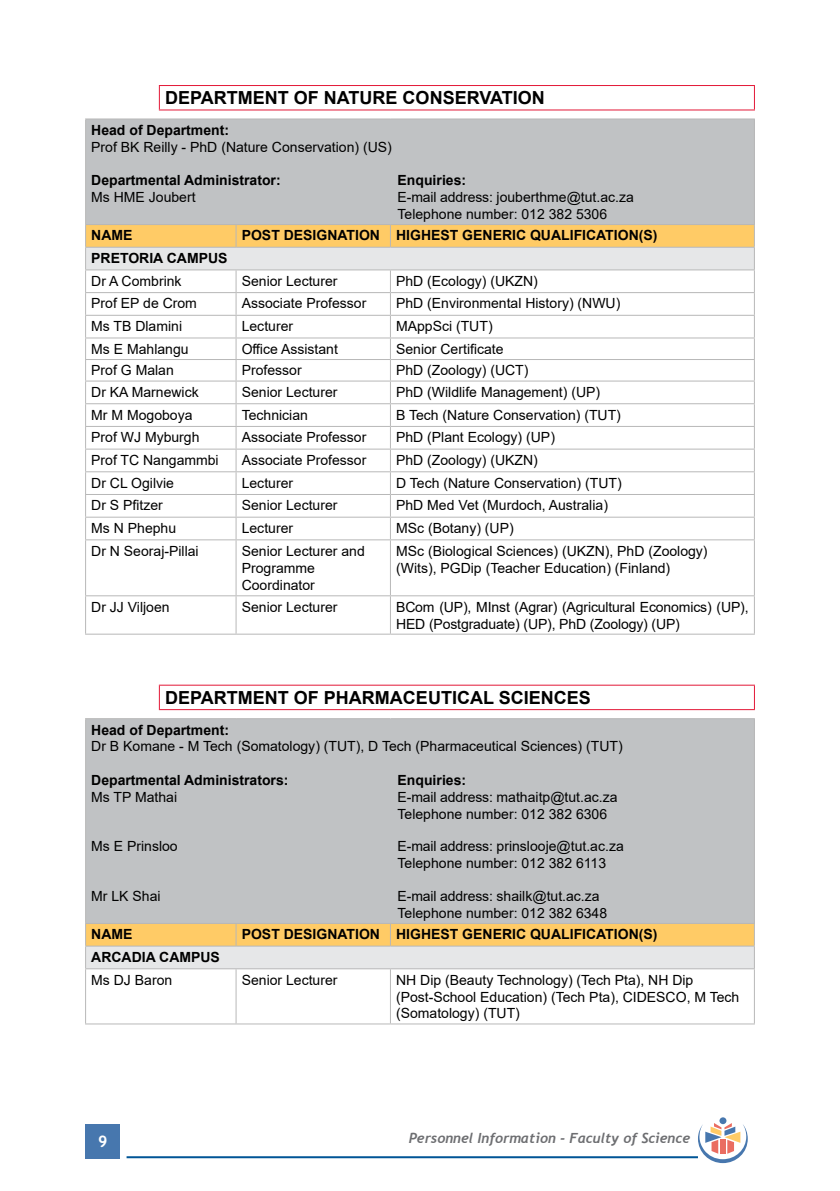
<style>
.page{position:relative;width:840px;height:1191px;background:#fff}
.page>*{position:absolute;margin:0;border:0;box-sizing:border-box;transform-origin:0 0}
.t1{font:700 18px "Arial";color:#000}
.t2{font:700 16px "Trebuchet MS";color:#fff}
.t3{font:14px/16.8px "Arial";color:#000}
.t4{font:700 14px "Arial";color:#000}
.t5{font:italic 700 14px "Trebuchet";color:#6d6e71}
</style>
<div class="page">
<div style="left:86px;top:1124px;width:34px;height:34px;background:#4777ae"></div>
<hr style="left:126px;top:1156px;width:571px;height:2px;background:#005596">
<div style="left:719px;top:1117px;width:7px;height:7px;background:#4777ae;border-radius:50%"></div>
<svg style="left:697px;top:1123px;width:50px;height:40px"></svg>
<hr style="left:159px;top:85px;width:595px;height:1px;background:#e31837">
<svg style="left:159px;top:86px;width:1px;height:23px"></svg>
<svg style="left:753px;top:86px;width:1px;height:23px"></svg>
<hr style="left:159px;top:109px;width:595px;height:1px;background:#e31837">
<div style="left:86px;top:119px;width:668px;height:105px;background:#c0c2c4"></div>
<hr style="left:85px;top:118px;width:151px;height:1px;background:#b8b8b8">
<hr style="left:85px;top:119px;width:1px;height:105px;background:#b8b8b8">
<hr style="left:236px;top:118px;width:154px;height:1px;background:#b8b8b8">
<hr style="left:390px;top:118px;width:364px;height:1px;background:#b8b8b8">
<hr style="left:753px;top:119px;width:1px;height:105px;background:#b8b8b8">
<svg style="left:85px;top:224px;width:669px;height:315px"></svg>
<hr style="left:85px;top:539px;width:151px;height:1px;background:#b8b8b8">
<hr style="left:85px;top:540px;width:1px;height:55px;background:#b8b8b8">
<hr style="left:236px;top:539px;width:154px;height:1px;background:#b8b8b8">
<hr style="left:235px;top:540px;width:1px;height:55px;background:#b8b8b8">
<hr style="left:390px;top:539px;width:364px;height:1px;background:#b8b8b8">
<hr style="left:390px;top:540px;width:1px;height:55px;background:#b8b8b8">
<hr style="left:753px;top:540px;width:1px;height:55px;background:#b8b8b8">
<hr style="left:85px;top:595px;width:151px;height:1px;background:#b8b8b8">
<hr style="left:85px;top:596px;width:1px;height:37px;background:#b8b8b8">
<hr style="left:236px;top:595px;width:154px;height:1px;background:#b8b8b8">
<hr style="left:235px;top:596px;width:1px;height:37px;background:#b8b8b8">
<hr style="left:390px;top:595px;width:364px;height:1px;background:#b8b8b8">
<hr style="left:390px;top:596px;width:1px;height:37px;background:#b8b8b8">
<hr style="left:753px;top:596px;width:1px;height:37px;background:#b8b8b8">
<hr style="left:85px;top:633px;width:151px;height:1px;background:#b8b8b8">
<hr style="left:236px;top:633px;width:154px;height:1px;background:#b8b8b8">
<hr style="left:390px;top:633px;width:364px;height:1px;background:#b8b8b8">
<hr style="left:159px;top:684px;width:595px;height:1px;background:#e31837">
<svg style="left:159px;top:685px;width:1px;height:24px"></svg>
<svg style="left:753px;top:685px;width:1px;height:24px"></svg>
<hr style="left:159px;top:709px;width:595px;height:1px;background:#e31837">
<div style="left:86px;top:718px;width:668px;height:205px;background:#c0c2c4"></div>
<hr style="left:85px;top:718px;width:151px;height:1px;background:#b8b8b8">
<hr style="left:85px;top:719px;width:1px;height:204px;background:#b8b8b8">
<hr style="left:236px;top:718px;width:154px;height:1px;background:#b8b8b8">
<hr style="left:390px;top:718px;width:364px;height:1px;background:#b8b8b8">
<hr style="left:753px;top:719px;width:1px;height:204px;background:#b8b8b8">
<svg style="left:85px;top:923px;width:669px;height:45px;background:#efd7a7"></svg>
<hr style="left:85px;top:968px;width:151px;height:1px;background:#b8b8b8">
<hr style="left:85px;top:969px;width:1px;height:54px;background:#b8b8b8">
<hr style="left:236px;top:968px;width:154px;height:1px;background:#b8b8b8">
<hr style="left:235px;top:969px;width:1px;height:54px;background:#b8b8b8">
<hr style="left:390px;top:968px;width:364px;height:1px;background:#b8b8b8">
<hr style="left:390px;top:969px;width:1px;height:54px;background:#b8b8b8">
<hr style="left:753px;top:969px;width:1px;height:54px;background:#b8b8b8">
<hr style="left:85px;top:1023px;width:151px;height:1px;background:#b8b8b8">
<hr style="left:236px;top:1023px;width:154px;height:1px;background:#b8b8b8">
<hr style="left:390px;top:1023px;width:364px;height:1px;background:#b8b8b8">
<p class="t1" style="left:165px;top:85px;width:381px">DEPARTMENT OF NATURE CONSERVATION</p>
<p class="t4" style="left:91px;top:120px;width:139px">Head of Department:</p>
<p class="t3" style="left:91px;top:138px;width:302px">Prof BK Reilly - PhD (Nature Conservation) (US)</p>
<p class="t4" style="left:91px;top:170px;width:191px">Departmental Administrator:</p>
<p class="t4" style="left:397px;top:170px;width:70px">Enquiries:</p>
<p class="t3" style="left:91px;top:189px;width:106px">Ms HME Joubert</p>
<p class="t3" style="left:397px;top:189px;width:238px">E-mail address: jouberthme@tut.ac.za<br>Telephone number: 012 382 5306</p>
<p class="t4" style="left:91px;top:226px;width:43px">NAME</p>
<p class="t4" style="left:241px;top:226px;width:417px">POST DESIGNATION HIGHEST GENERIC QUALIFICATION(S)</p>
<p class="t4" style="left:91px;top:248px;width:138px">PRETORIA CAMPUS</p>
<p class="t3" style="left:91px;top:272px;width:92px">Dr A Combrink</p>
<p class="t3" style="left:241px;top:272px;width:97px">Senior Lecturer</p>
<p class="t3" style="left:396px;top:272px;width:143px">PhD (Ecology) (UKZN)</p>
<p class="t3" style="left:91px;top:295px;width:107px">Prof EP de Crom</p>
<p class="t3" style="left:241px;top:295px;width:126px">Associate Professor</p>
<p class="t3" style="left:396px;top:295px;width:226px">PhD (Environmental History) (NWU)</p>
<p class="t3" style="left:91px;top:318px;width:92px">Ms TB Dlamini</p>
<p class="t3" style="left:241px;top:318px;width:53px">Lecturer</p>
<p class="t3" style="left:396px;top:318px;width:98px">MAppSci (TUT)</p>
<p class="t3" style="left:91px;top:340px;width:99px">Ms E Mahlangu</p>
<p class="t3" style="left:241px;top:340px;width:98px">Office Assistant</p>
<p class="t3" style="left:396px;top:340px;width:109px">Senior Certificate</p>
<p class="t3" style="left:91px;top:362px;width:84px">Prof G Malan</p>
<p class="t3" style="left:241px;top:362px;width:61px">Professor</p>
<p class="t3" style="left:396px;top:362px;width:134px">PhD (Zoology) (UCT)</p>
<p class="t3" style="left:91px;top:383px;width:109px">Dr KA Marnewick</p>
<p class="t3" style="left:241px;top:383px;width:97px">Senior Lecturer</p>
<p class="t3" style="left:396px;top:383px;width:205px">PhD (Wildlife Management) (UP)</p>
<p class="t3" style="left:91px;top:406px;width:103px">Mr M Mogoboya</p>
<p class="t3" style="left:241px;top:406px;width:68px">Technician</p>
<p class="t3" style="left:396px;top:406px;width:226px">B Tech (Nature Conservation) (TUT)</p>
<p class="t3" style="left:91px;top:429px;width:110px">Prof WJ Myburgh</p>
<p class="t3" style="left:241px;top:429px;width:126px">Associate Professor</p>
<p class="t3" style="left:396px;top:429px;width:160px">PhD (Plant Ecology) (UP)</p>
<p class="t3" style="left:91px;top:451px;width:129px">Prof TC Nangammbi</p>
<p class="t3" style="left:241px;top:451px;width:126px">Associate Professor</p>
<p class="t3" style="left:396px;top:451px;width:143px">PhD (Zoology) (UKZN)</p>
<p class="t3" style="left:91px;top:474px;width:84px">Dr CL Ogilvie</p>
<p class="t3" style="left:241px;top:474px;width:53px">Lecturer</p>
<p class="t3" style="left:396px;top:474px;width:227px">D Tech (Nature Conservation) (TUT)</p>
<p class="t3" style="left:91px;top:497px;width:73px">Dr S Pfitzer</p>
<p class="t3" style="left:241px;top:497px;width:97px">Senior Lecturer</p>
<p class="t3" style="left:396px;top:497px;width:213px">PhD Med Vet (Murdoch, Australia)</p>
<p class="t3" style="left:91px;top:519px;width:86px">Ms N Phephu</p>
<p class="t3" style="left:241px;top:519px;width:53px">Lecturer</p>
<p class="t3" style="left:396px;top:519px;width:119px">MSc (Botany) (UP)</p>
<p class="t3" style="left:91px;top:542px;width:109px">Dr N Seoraj-Pillai</p>
<p class="t3" style="left:241px;top:542px;width:124px">Senior Lecturer and<br>Programme<br>Coordinator</p>
<p class="t3" style="left:396px;top:542px;width:313px">MSc (Biological Sciences) (UKZN), PhD (Zoology) (Wits), PGDip (Teacher Education) (Finland)</p>
<p class="t3" style="left:91px;top:598px;width:80px">Dr JJ Viljoen</p>
<p class="t3" style="left:241px;top:598px;width:97px">Senior Lecturer</p>
<p class="t3" style="left:396px;top:598px;width:354px">BCom (UP), MInst (Agrar) (Agricultural Economics) (UP),<br>HED (Postgraduate) (UP), PhD (Zoology) (UP)</p>
<p class="t1" style="left:165px;top:685px;width:427px">DEPARTMENT OF PHARMACEUTICAL SCIENCES</p>
<p class="t4" style="left:91px;top:719px;width:139px">Head of Department:</p>
<p class="t3" style="left:91px;top:738px;width:532px">Dr B Komane - M Tech (Somatology) (TUT), D Tech (Pharmaceutical Sciences) (TUT)</p>
<p class="t4" style="left:91px;top:770px;width:199px">Departmental Administrators:</p>
<p class="t4" style="left:397px;top:770px;width:70px">Enquiries:</p>
<p class="t3" style="left:91px;top:788px;width:87px">Ms TP Mathai</p>
<p class="t3" style="left:397px;top:788px;width:221px">E-mail address: mathaitp@tut.ac.za<br>Telephone number: 012 382 6306</p>
<p class="t3" style="left:91px;top:838px;width:88px">Ms E Prinsloo</p>
<p class="t3" style="left:397px;top:838px;width:227px">E-mail address: prinslooje@tut.ac.za<br>Telephone number: 012 382 6113</p>
<p class="t3" style="left:91px;top:887px;width:71px">Mr LK Shai</p>
<p class="t3" style="left:397px;top:887px;width:211px">E-mail address: shailk@tut.ac.za<br>Telephone number: 012 382 6348</p>
<p class="t4" style="left:91px;top:924px;width:43px">NAME</p>
<p class="t4" style="left:241px;top:924px;width:417px">POST DESIGNATION HIGHEST GENERIC QUALIFICATION(S)</p>
<p class="t4" style="left:91px;top:947px;width:130px">ARCADIA CAMPUS</p>
<p class="t3" style="left:91px;top:971px;width:82px">Ms DJ Baron</p>
<p class="t3" style="left:241px;top:971px;width:97px">Senior Lecturer</p>
<p class="t3" style="left:396px;top:971px;width:344px">NH Dip (Beauty Technology) (Tech Pta), NH Dip (Post-School Education) (Tech Pta), CIDESCO, M Tech (Somatology) (TUT)</p>
<p class="t2" style="left:98px;top:1131px;width:11px">9</p>
<p class="t5" style="left:408px;top:1129px;width:283px">Personnel Information - Faculty of Science</p>
</div>
